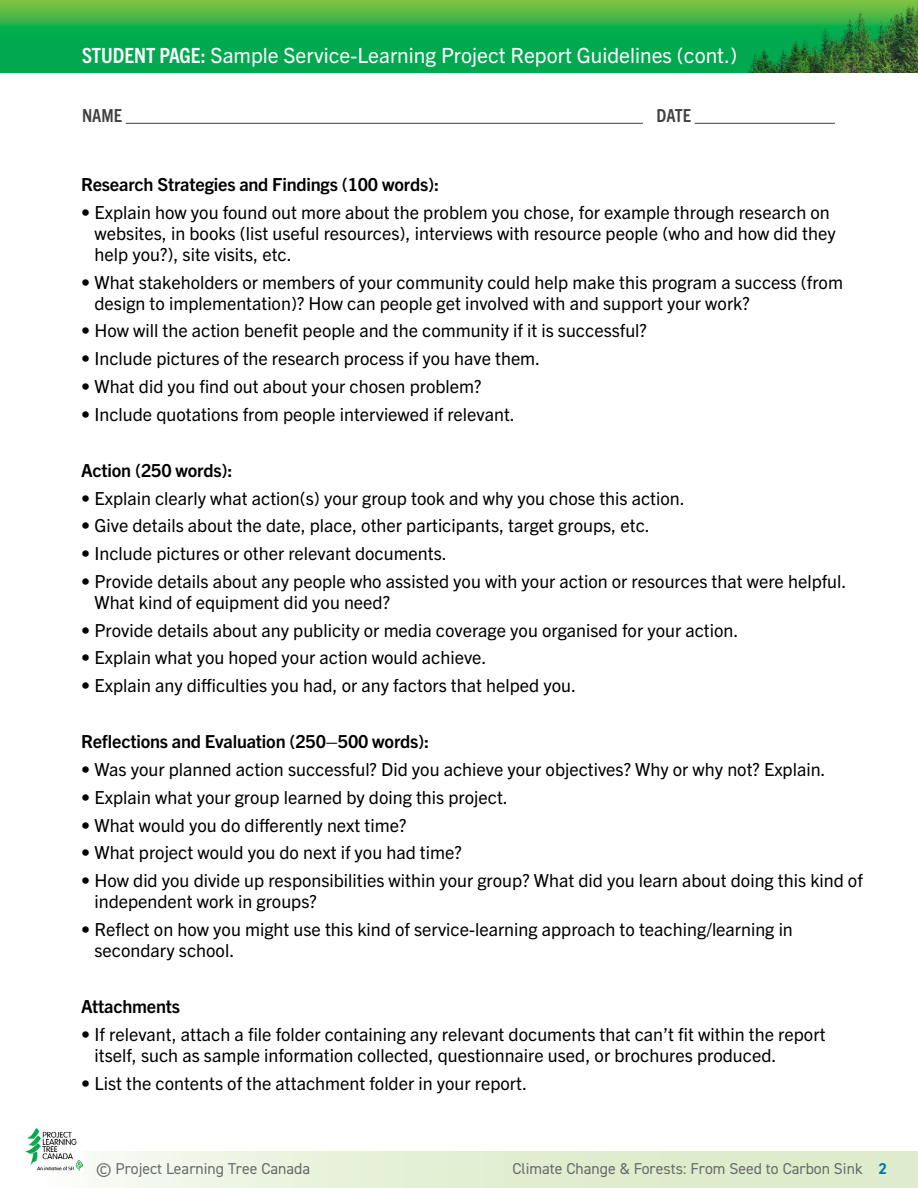
<style>
.page{position:relative;width:918px;height:1188px;background:#fff}
.page>*{position:absolute;margin:0;border:0;box-sizing:border-box;transform-origin:0 0}
.t1{font:21px "Trade Gothic Next LT Pro";color:#fff}
.t2{font:18px/21px "Trade Gothic Next LT Pro";color:#000}
.P_Text{font:700 18px "Trade Gothic Next LT Pro";letter-spacing:-.01em;color:#000}
.t3{font:700 condensed 18px "Trade Gothic Next LT Pro";color:#414042}
.t4{font:15.75px "DIN2014";color:#696a6d}
.s1{font-weight:700;font-stretch:condensed}
.s2{font-weight:300}
.s3{font-weight:700;color:#0876b7}
</style>
<div class="page">
<div style="left:38px;top:1152px;width:880px;height:36px;background:linear-gradient(to right,#f5f9ef,#d6e9c0)"></div>
<img style="left:26px;top:1128px;width:56px;height:44px">
<svg style="left:0;top:0;width:697px;height:72px;background:#1eaf4b"></svg>
<img style="left:697px;top:0;width:221px;height:72px">
<hr style="left:126px;top:123px;width:517px;height:1px;background:#414042">
<hr style="left:695px;top:123px;width:140px;height:1px;background:#414042">
<p class="t1" style="left:82px;top:41px;width:656px"><span class="s1">STUDENT PAGE:</span> Sample Service-Learning Project Report Guidelines (cont.)</p>
<p class="t3" style="left:82px;top:103px;width:42px">NAME</p>
<p class="t3" style="left:657px;top:103px;width:36px">DATE</p>
<p class="P_Text" style="left:81px;top:172px;width:360px">Research Strategies and Findings (100 words):</p>
<p class="t2" style="left:94px;top:201px;width:743px;text-indent:-14px"><span class="s2">•</span> Explain how you found out more about the problem you chose, for example through research on websites, in books (list useful resources), interviews with resource people (who and how did they help you?), site visits, etc.</p>
<p class="t2" style="left:94px;top:270px;width:750px;text-indent:-14px"><span class="s2">•</span> What stakeholders or members of your community could help make this program a success (from design to implementation)? How can people get involved with and support your work?</p>
<p class="t2" style="left:81px;top:319px;width:568px"><span class="s2">•</span> How will the action benefit people and the community if it is successful?</p>
<p class="t2" style="left:81px;top:347px;width:461px"><span class="s2">•</span> Include pictures of the research process if you have them.</p>
<p class="t2" style="left:81px;top:375px;width:402px"><span class="s2">•</span> What did you find out about your chosen problem?</p>
<p class="t2" style="left:81px;top:402px;width:436px"><span class="s2">•</span> Include quotations from people interviewed if relevant.</p>
<p class="P_Text" style="left:81px;top:458px;width:153px">Action (250 words):</p>
<p class="t2" style="left:81px;top:486px;width:605px"><span class="s2">•</span> Explain clearly what action(s) your group took and why you chose this action.</p>
<p class="t2" style="left:81px;top:514px;width:570px"><span class="s2">•</span> Give details about the date, place, other participants, target groups, etc.</p>
<p class="t2" style="left:81px;top:542px;width:367px"><span class="s2">•</span> Include pictures or other relevant documents.</p>
<p class="t2" style="left:94px;top:570px;width:754px;text-indent:-14px"><span class="s2">•</span> Provide details about any people who assisted you with your action or resources that were helpful.<br>What kind of equipment did you need?</p>
<p class="t2" style="left:81px;top:618px;width:659px"><span class="s2">•</span> Provide details about any publicity or media coverage you organised for your action.</p>
<p class="t2" style="left:81px;top:646px;width:407px"><span class="s2">•</span> Explain what you hoped your action would achieve.</p>
<p class="t2" style="left:81px;top:674px;width:497px"><span class="s2">•</span> Explain any difficulties you had, or any factors that helped you.</p>
<p class="P_Text" style="left:81px;top:729px;width:350px">Reflections and Evaluation (250–500 words):</p>
<p class="t2" style="left:81px;top:758px;width:746px"><span class="s2">•</span> Was your planned action successful? Did you achieve your objectives? Why or why not? Explain.</p>
<p class="t2" style="left:81px;top:786px;width:428px"><span class="s2">•</span> Explain what your group learned by doing this project.</p>
<p class="t2" style="left:81px;top:813px;width:327px"><span class="s2">•</span> What would you do differently next time?</p>
<p class="t2" style="left:81px;top:841px;width:382px"><span class="s2">•</span> What project would you do next if you had time?</p>
<p class="t2" style="left:94px;top:869px;width:770px;text-indent:-14px"><span class="s2">•</span> How did you divide up responsibilities within your group? What did you learn about doing this kind of independent work in groups?</p>
<p class="t2" style="left:94px;top:918px;width:700px;text-indent:-14px"><span class="s2">•</span> Reflect on how you might use this kind of service-learning approach to teaching/learning in secondary school.</p>
<p class="P_Text" style="left:81px;top:994px;width:101px">Attachments</p>
<p class="t2" style="left:94px;top:1023px;width:733px;text-indent:-14px"><span class="s2">•</span> If relevant, attach a file folder containing any relevant documents that can’t fit within the report itself, such as sample information collected, questionnaire used, or brochures produced.</p>
<p class="t2" style="left:81px;top:1071px;width:448px"><span class="s2">•</span> List the contents of the attachment folder in your report.</p>
<p class="t4" style="left:96px;top:1158px;width:216px">© Project Learning Tree Canada</p>
<p class="t4" style="left:512px;top:1158px;width:376px">Climate Change &amp; Forests: From Seed to Carbon Sink <span class="s3">2</span></p>
</div>
